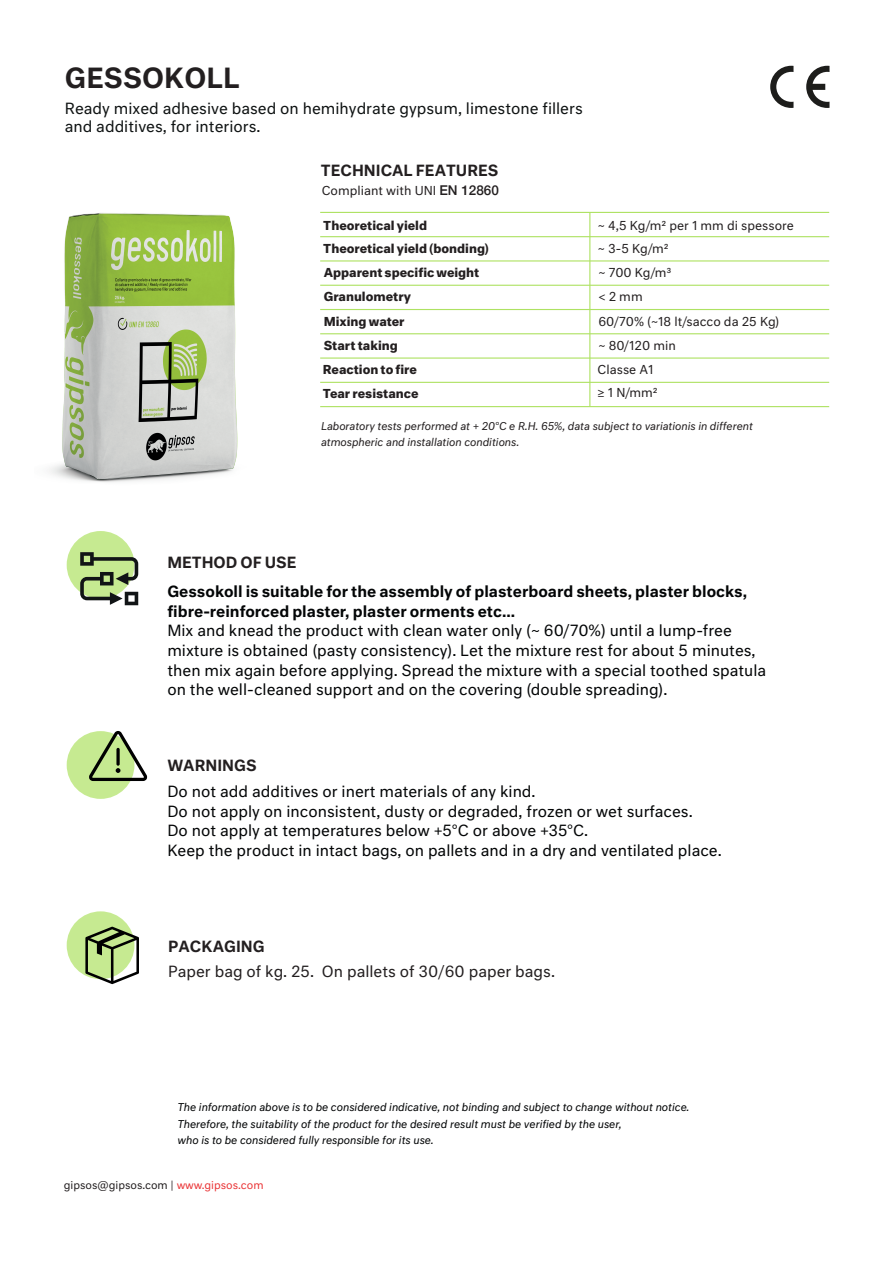
<style>
.page{position:relative;width:893px;height:1263px;background:#fff}
.page>*{position:absolute;margin:0;border:0;box-sizing:border-box;transform-origin:0 0}
.t1{font:500 27px "Neutral Std";color:#231f20}
.t2{font:15px/19.5px "Neutral Std";color:#030506}
.t3{font:500 15px/19.5px "Neutral Std";color:#030506}
.t4{font:15px/18px "Neutral Std";color:#0f1313}
.t5{font:500 15px "Neutral Std";color:#231f20}
.t6{font:15px "Neutral Std";color:#231f20}
.t7{font:700 12px/24.5px "Neutral Std";color:#231f20}
.t8{font:12px/24.6px "Neutral Std";color:#231f20}
.t9{font:italic 10.5px/16.5px "Neutral Std";color:#030506}
.t10{font:italic 10.5px/16.5px "Neutral Std";color:#231f20}
.t11{font:10.5px "Neutral Std";color:#231f20}
.s1{font-family:"Helvetica Neue";font-weight:500;font-size:13.5px}
.s2{color:#ea3537}
</style>
<div class="page">
<div style="left:67px;top:531px;width:67px;height:68px;background:#c6ea91;border-radius:50%"></div>
<svg style="left:80px;top:552px;width:58px;height:53px"></svg>
<div style="left:67px;top:731px;width:67px;height:68px;background:#c6ea91;border-radius:50%"></div>
<div style="left:67px;top:911px;width:67px;height:68px;background:#c6ea91;border-radius:50%"></div>
<svg style="left:85px;top:927px;width:54px;height:57px"></svg>
<svg style="left:89px;top:731px;width:58px;height:50px"></svg>
<hr style="left:589px;top:212px;width:1px;height:195px;background:#aee262">
<hr style="left:320px;top:285px;width:509px;height:1px;background:#aee262">
<hr style="left:320px;top:309px;width:509px;height:1px;background:#aee262">
<hr style="left:320px;top:333px;width:509px;height:1px;background:#aee262">
<hr style="left:320px;top:357px;width:509px;height:2px;background:#aee262">
<hr style="left:320px;top:382px;width:509px;height:1px;background:#aee262">
<hr style="left:320px;top:406px;width:509px;height:1px;background:#aee262">
<hr style="left:320px;top:260px;width:509px;height:1px;background:#aee262">
<hr style="left:320px;top:236px;width:509px;height:1px;background:#aee262">
<hr style="left:320px;top:212px;width:509px;height:1px;background:#aee262">
<svg style="left:770px;top:66px;width:23px;height:42px"></svg>
<svg style="left:806px;top:66px;width:23px;height:42px"></svg>
<img style="left:49px;top:213px;width:189px;height:269px">
<h1 class="t1" style="left:65px;top:60px;width:176px">GESSOKOLL</h1>
<p class="t4" style="left:65px;top:99px;width:520px">Ready mixed adhesive based on hemihydrate gypsum, limestone fillers and additives, for interiors.</p>
<p class="t5" style="left:321px;top:161px;width:179px">TECHNICAL FEATURES</p>
<p class="t8" style="left:322px;top:178px;width:179px">Compliant with UNI <span class="s1">EN 12860</span></p>
<p class="t7" style="left:323px;top:213px;width:105px">Theoretical yield</p>
<p class="t8" style="left:598px;top:213px;width:197px">~ 4,5 Kg/m2 per 1 mm di spessore</p>
<p class="t7" style="left:323px;top:236px;width:167px">Theoretical yield (bonding)</p>
<p class="t8" style="left:598px;top:236px;width:72px">~ 3-5 Kg/m2</p>
<p class="t8" style="left:598px;top:259px;width:75px">~ 700 Kg/m3</p>
<p class="t7" style="left:324px;top:260px;width:157px">Apparent specific weight<br>Granulometry<br>Mixing water<br>Start taking</p>
<p class="t7" style="left:323px;top:381px;width:97px">Tear resistance</p>
<p class="t8" style="left:598px;top:284px;width:183px">&lt; 2 mm<br>60/70% (~18 lt/sacco da 25 Kg) ~ 80/120 min</p>
<p class="t7" style="left:323px;top:357px;width:96px">Reaction to fire</p>
<p class="t8" style="left:598px;top:357px;width:62px;line-height:23.9px">Classe A1 ≥ 1 N/mm2</p>
<p class="t10" style="left:321px;top:417px;width:433px">Laboratory tests performed at + 20°C e R.H. 65%, data subject to variationis in different atmospheric and installation conditions.</p>
<p class="t5" style="left:167px;top:553px;width:131px">METHOD OF USE</p>
<p class="t3" style="left:167px;top:582px;width:581px">Gessokoll is suitable for the assembly of plasterboard sheets, plaster blocks, fibre-reinforced plaster, plaster orments etc...</p>
<p class="t2" style="left:167px;top:621px;width:600px">Mix and knead the product with clean water only (~ 60/70%) until a lump-free mixture is obtained (pasty consistency). Let the mixture rest for about 5 minutes, then mix again before applying. Spread the mixture with a special toothed spatula on the well-cleaned support and on the covering (double spreading).</p>
<p class="t5" style="left:167px;top:755px;width:91px">WARNINGS</p>
<p class="t2" style="left:167px;top:781px;width:556px">Do not add additives or inert materials of any kind.<br>Do not apply on inconsistent, dusty or degraded, frozen or wet surfaces.<br>Do not apply at temperatures below +5°C or above +35°C.<br>Keep the product in intact bags, on pallets and in a dry and ventilated place.</p>
<p class="t5" style="left:168px;top:936px;width:98px">PACKAGING</p>
<p class="t6" style="left:168px;top:961px;width:388px">Paper bag of kg. 25. On pallets of 30/60 paper bags.</p>
<p class="t9" style="left:178px;top:1099px;width:513px">The information above is to be considered indicative, not binding and subject to change without notice.<br>Therefore, the suitability of the product for the desired result must be verified by the user,<br>who is to be considered fully responsible for its use.</p>
<p class="t11" style="left:64px;top:1178px;width:201px">gipsos@gipsos.com | <span class="s2">www.gipsos.com</span></p>
</div>
